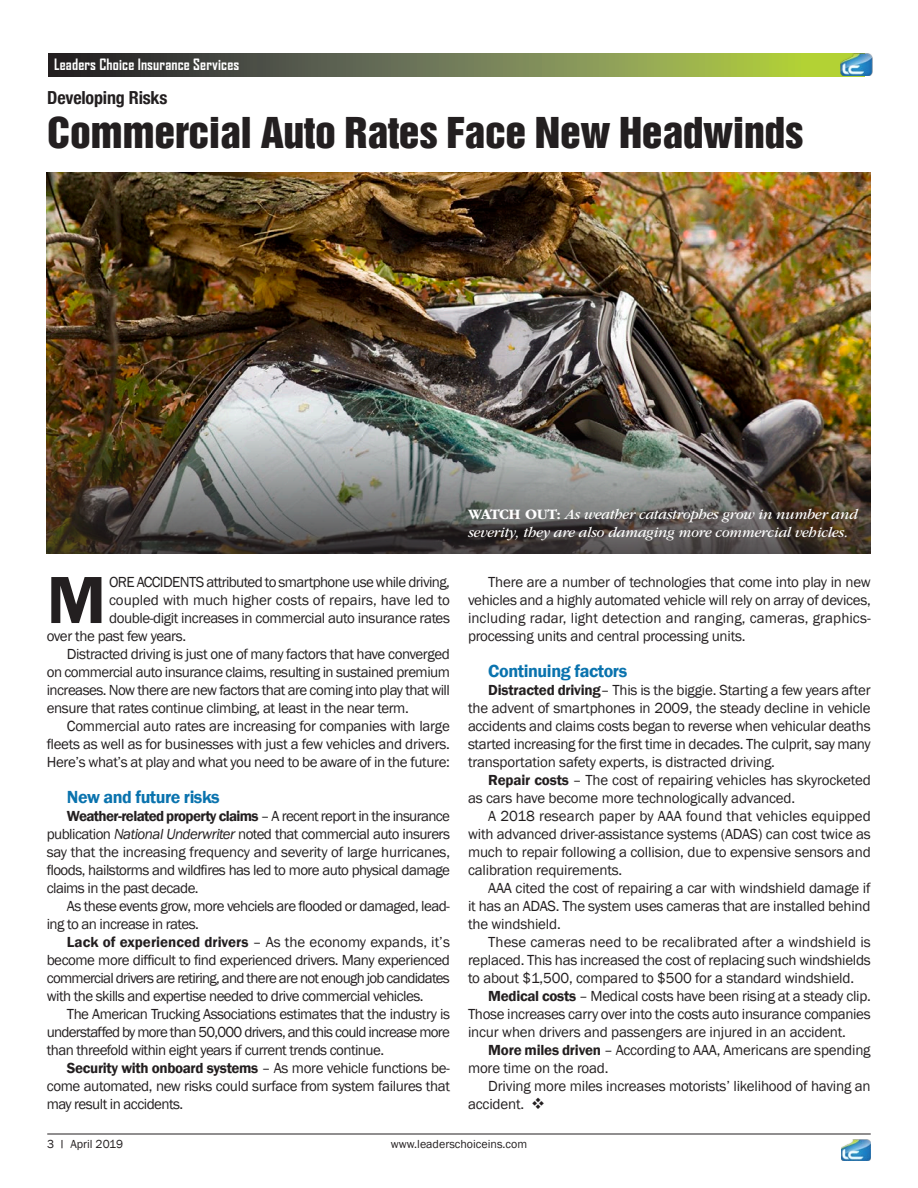
<style>
.page{position:relative;width:918px;height:1188px;background:#fff}
.page>*{position:absolute;margin:0;border:0;box-sizing:border-box;transform-origin:0 0}
.t1{font:600 69px "Franklin Gothic";color:#231f20}
.t2{font:39px "Helvetica Inserat";letter-spacing:-.01em;color:#231f20;scale:1.07 1}
.t3{font:600 18px "Franklin Gothic";letter-spacing:-.025em;color:#0a73ae}
.t4{font:700 condensed 18px "Helvetica Neue";letter-spacing:-.01em;color:#231f20}
.t5{font:15px/18px "Franklin Gothic";letter-spacing:-.025em;color:#231f20;text-align:justify}
.t6{font:italic 15px/18px "ITC Garamond Std";letter-spacing:-.02em;color:#fff}
.t7{font:15px "Franklin Gothic";letter-spacing:-.005em;color:#231f20}
.t8{font:700 15px "Agency FB";letter-spacing:.01em;color:#fff}
.t9{font:12px "Franklin Gothic";color:#231f20}
.s1{font-weight:600}
.s2{font-style:italic}
.s3{font-weight:700;font-style:normal}
</style>
<div class="page">
<svg style="left:48px;top:54px;width:793px;height:22px;background:#6e7a47"></svg>
<img style="left:841px;top:54px;width:31px;height:22px">
<img style="left:841px;top:1140px;width:30px;height:21px">
<hr style="left:47px;top:1134px;width:824px;height:1px;background:#231f20">
<img style="left:47px;top:172px;width:824px;height:381px">
<p class="t8" style="left:54px;top:55px;width:187px">Leaders Choice Insurance Services</p>
<p class="t4" style="left:47px;top:82px;width:122px">Developing Risks</p>
<h2 class="t2" style="left:47px;top:109px;width:708px">Commercial Auto Rates Face New Headwinds</h2>
<h1 class="t1" style="left:47px;top:557px;width:61px">M</h1>
<p class="t5" style="left:109px;top:573px;width:342px">ORE ACCIDENTS attributed to smartphone use while driving,</p>
<p class="t7" style="left:109px;top:591px;width:343px">coupled with much higher costs of repairs, have led to</p>
<p class="t5" style="left:109px;top:609px;width:342px">double-digit increases in commercial auto insurance rates</p>
<p class="t5" style="left:47px;top:627px;width:141px">over the past few years.</p>
<p class="t5" style="left:67px;top:645px;width:384px">Distracted driving is just one of many factors that have converged</p>
<p class="t5" style="left:47px;top:663px;width:405px">on commercial auto insurance claims, resulting in sustained premium</p>
<p class="t5" style="left:47px;top:681px;width:405px">increases. Now there are new factors that are coming into play that will</p>
<p class="t5" style="left:47px;top:699px;width:364px">ensure that rates continue climbing, at least in the near term.</p>
<p class="t5" style="left:67px;top:717px;width:384px">Commercial auto rates are increasing for companies with large</p>
<p class="t5" style="left:47px;top:735px;width:405px">fleets as well as for businesses with just a few vehicles and drivers.</p>
<p class="t5" style="left:47px;top:753px;width:405px">Here’s what’s at play and what you need to be aware of in the future:</p>
<p class="t3" style="left:67px;top:786px;width:154px">New and future risks</p>
<p class="t5" style="left:47px;top:807px;width:405px;text-indent:20px"><span class="s1">Weather-related property claims</span> – A recent report in the insurance publication <span class="s2">National Underwriter</span> noted that commercial auto insurers say that the increasing frequency and severity of large hurricanes, floods, hailstorms and wildfires has led to more auto physical damage claims in the past decade.</p>
<p class="t5" style="left:47px;top:897px;width:405px;text-indent:20px">As these events grow, more vehciels are flooded or damaged, lead&shy;ing to an increase in rates.</p>
<p class="t5" style="left:47px;top:933px;width:405px;text-indent:20px"><span class="s1">Lack of experienced drivers</span> – As the economy expands, it’s become more difficult to find experienced drivers. Many experienced commercial drivers are retiring, and there are not enough job candidates with the skills and expertise needed to drive commercial vehicles.</p>
<p class="t5" style="left:47px;top:1005px;width:405px;text-indent:20px">The American Trucking Associations estimates that the industry is understaffed by more than 50,000 drivers, and this could increase more than threefold within eight years if current trends continue.</p>
<p class="t5" style="left:47px;top:1059px;width:405px;text-indent:20px"><span class="s1">Security with onboard systems</span> – As more vehicle functions be&shy;come automated, new risks could surface from system failures that may result in accidents.</p>
<p class="t6" style="left:468px;top:505px;width:391px"><span class="s3">WATCH OUT:</span> As weather catastrophes grow in number and severity, they are also damaging more commercial vehicles.</p>
<p class="t5" style="left:468px;top:573px;width:404px;text-indent:20px">There are a number of technologies that come into play in new vehicles and a highly automated vehicle will rely on array of devices, including radar, light detection and ranging, cameras, graphics&shy;processing units and central processing units.</p>
<p class="t3" style="left:488px;top:660px;width:141px">Continuing factors</p>
<p class="t5" style="left:468px;top:681px;width:404px;text-indent:20px"><span class="s1">Distracted driving</span>– This is the biggie. Starting a few years after the advent of smartphones in 2009, the steady decline in vehicle accidents and claims costs began to reverse when vehicular deaths started increasing for the first time in decades. The culprit, say many transportation safety experts, is distracted driving.</p>
<p class="t5" style="left:468px;top:771px;width:404px;text-indent:20px"><span class="s1">Repair costs</span> – The cost of repairing vehicles has skyrocketed as cars have become more technologically advanced.</p>
<p class="t5" style="left:468px;top:807px;width:404px;text-indent:20px">A 2018 research paper by AAA found that vehicles equipped with advanced driver-assistance systems (ADAS) can cost twice as much to repair following a collision, due to expensive sensors and calibration requirements.</p>
<p class="t5" style="left:468px;top:879px;width:404px;text-indent:20px">AAA cited the cost of repairing a car with windshield damage if it has an ADAS. The system uses cameras that are installed behind the windshield.</p>
<p class="t5" style="left:468px;top:933px;width:404px;text-indent:20px">These cameras need to be recalibrated after a windshield is replaced. This has increased the cost of replacing such windshields to about $1,500, compared to $500 for a standard windshield.</p>
<p class="t5" style="left:468px;top:987px;width:404px;text-indent:20px"><span class="s1">Medical costs</span> – Medical costs have been rising at a steady clip.<br>Those increases carry over into the costs auto insurance companies incur when drivers and passengers are injured in an accident.</p>
<p class="t5" style="left:468px;top:1041px;width:404px;text-indent:20px"><span class="s1">More miles driven</span> – According to AAA, Americans are spending more time on the road.</p>
<p class="t5" style="left:468px;top:1077px;width:404px;text-indent:20px">Driving more miles increases motorists’ likelihood of having an accident. ❖</p>
<p class="t9" style="left:47px;top:1137px;width:9px">3</p>
<p class="t9" style="left:70px;top:1137px;width:54px">April 2019</p>
<p class="t9" style="left:391px;top:1137px;width:138px">www.leaderschoiceins.com</p>
</div>
